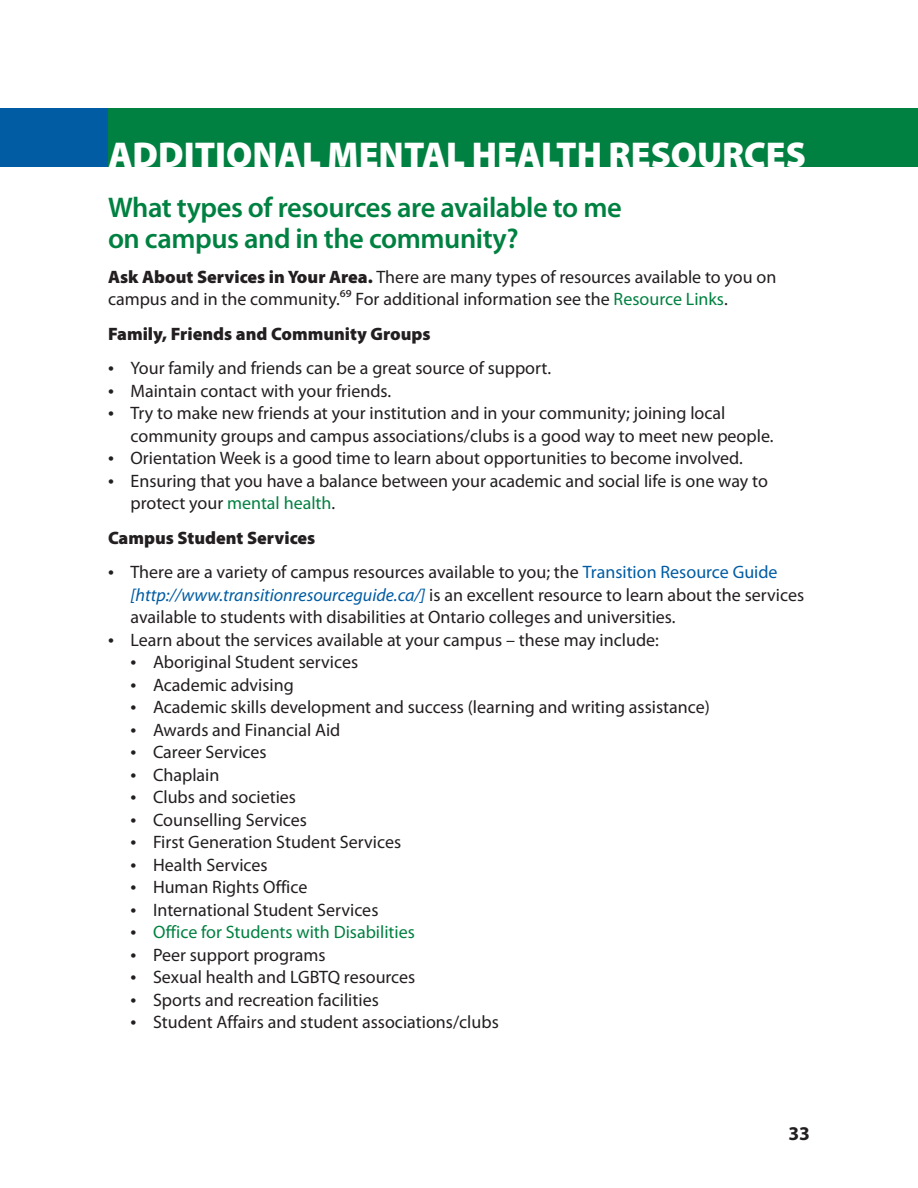
<style>
.page{position:relative;width:918px;height:1188px;background:#fff}
.page>*{position:absolute;margin:0;border:0;box-sizing:border-box;transform-origin:0 0}
.t1{font:900 36px "Myriad Pro";color:#fff}
.t2{font:600 28.5px/31.5px "Myriad Pro";letter-spacing:-.015em;color:#008141}
.t3{font:700 19.5px "Myriad Pro";color:#231f20}
.t4{font:18px/22.5px "Myriad Pro";color:#231f20}
.t5{font:900 18px "Myriad Pro";color:#231f20}
.t6{font:18px "Myriad Pro";color:#008141}
.s1{font-weight:900}
.s2{color:#008141}
.s3{font-size:21px}
.s4{color:#015ca3}
.s5{font-style:italic;color:#015ca3}
.s6{font-size:21px;color:#231f20}
</style>
<div class="page">
<div style="left:108px;top:108px;width:810px;height:58px;background:#008141"></div>
<div style="left:0;top:108px;width:108px;height:58px;background:#015ca3"></div>
<h1 class="t1" style="left:108px;top:142px;width:699px">ADDITIONAL MENTAL HEALTH RESOURCES</h1>
<h2 class="t2" style="left:108px;top:194px;width:515px">What types of resources are available to me on campus and in the community?</h2>
<p class="t4" style="left:108px;top:267px;width:670px"><span class="s1">Ask About Services in Your Area.</span> There are many types of resources available to you on campus and in the community.69 For additional information see the <span class="s2">Resource Links</span>.</p>
<p class="t5" style="left:108px;top:327px;width:324px">Family, Friends and Community Groups</p>
<p class="t4" style="left:108px;top:358px;width:445px"><span class="s3">•</span> Your family and friends can be a great source of support.</p>
<p class="t4" style="left:108px;top:381px;width:285px"><span class="s3">•</span> Maintain contact with your friends.</p>
<p class="t4" style="left:131px;top:403px;width:645px;text-indent:-22px"><span class="s3">•</span> Try to make new friends at your institution and in your community; joining local community groups and campus associations/clubs is a good way to meet new people.</p>
<p class="t4" style="left:108px;top:448px;width:636px"><span class="s3">•</span> Orientation Week is a good time to learn about opportunities to become involved.</p>
<p class="t4" style="left:131px;top:471px;width:639px;text-indent:-22px"><span class="s3">•</span> Ensuring that you have a balance between your academic and social life is one way to protect your <span class="s2">mental health</span>.</p>
<p class="t5" style="left:108px;top:531px;width:209px">Campus Student Services</p>
<p class="t4" style="left:131px;top:562px;width:675px;text-indent:-22px"><span class="s3">•</span> There are a variety of campus resources available to you; the <span class="s4">Transition Resource Guide </span><span class="s5">[http://www.transitionresourceguide.ca/]</span> is an excellent resource to learn about the services available to students with disabilities at Ontario colleges and universities.</p>
<p class="t4" style="left:108px;top:630px;width:552px"><span class="s3">•</span> Learn about the services available at your campus – these may include:</p>
<p class="t4" style="left:131px;top:652px;width:229px"><span class="s3">•</span> Aboriginal Student services</p>
<p class="t4" style="left:131px;top:675px;width:165px"><span class="s3">•</span> Academic advising</p>
<p class="t4" style="left:131px;top:697px;width:581px"><span class="s3">•</span> Academic skills development and success (learning and writing assistance)</p>
<p class="t4" style="left:131px;top:720px;width:211px"><span class="s3">•</span> Awards and Financial Aid</p>
<p class="t4" style="left:131px;top:742px;width:138px"><span class="s3">•</span> Career Services</p>
<p class="t4" style="left:131px;top:765px;width:90px"><span class="s3">•</span> Chaplain</p>
<p class="t4" style="left:131px;top:787px;width:167px"><span class="s3">•</span> Clubs and societies</p>
<p class="t4" style="left:131px;top:810px;width:178px"><span class="s3">•</span> Counselling Services</p>
<p class="t4" style="left:131px;top:832px;width:272px"><span class="s3">•</span> First Generation Student Services</p>
<p class="t4" style="left:131px;top:855px;width:139px"><span class="s3">•</span> Health Services</p>
<p class="t4" style="left:131px;top:877px;width:178px"><span class="s3">•</span> Human Rights Office</p>
<p class="t4" style="left:131px;top:900px;width:249px"><span class="s3">•</span> International Student Services</p>
<p class="t6" style="left:131px;top:926px;width:286px"><span class="s6">•</span> Office for Students with Disabilities</p>
<p class="t4" style="left:131px;top:945px;width:197px"><span class="s3">•</span> Peer support programs</p>
<p class="t4" style="left:131px;top:967px;width:286px"><span class="s3">•</span> Sexual health and LGBTQ resources</p>
<p class="t4" style="left:131px;top:990px;width:250px"><span class="s3">•</span> Sports and recreation facilities</p>
<p class="t4" style="left:131px;top:1012px;width:370px"><span class="s3">•</span> Student Affairs and student associations/clubs</p>
<p class="t3" style="left:788px;top:1126px;width:23px">33</p>
</div>
